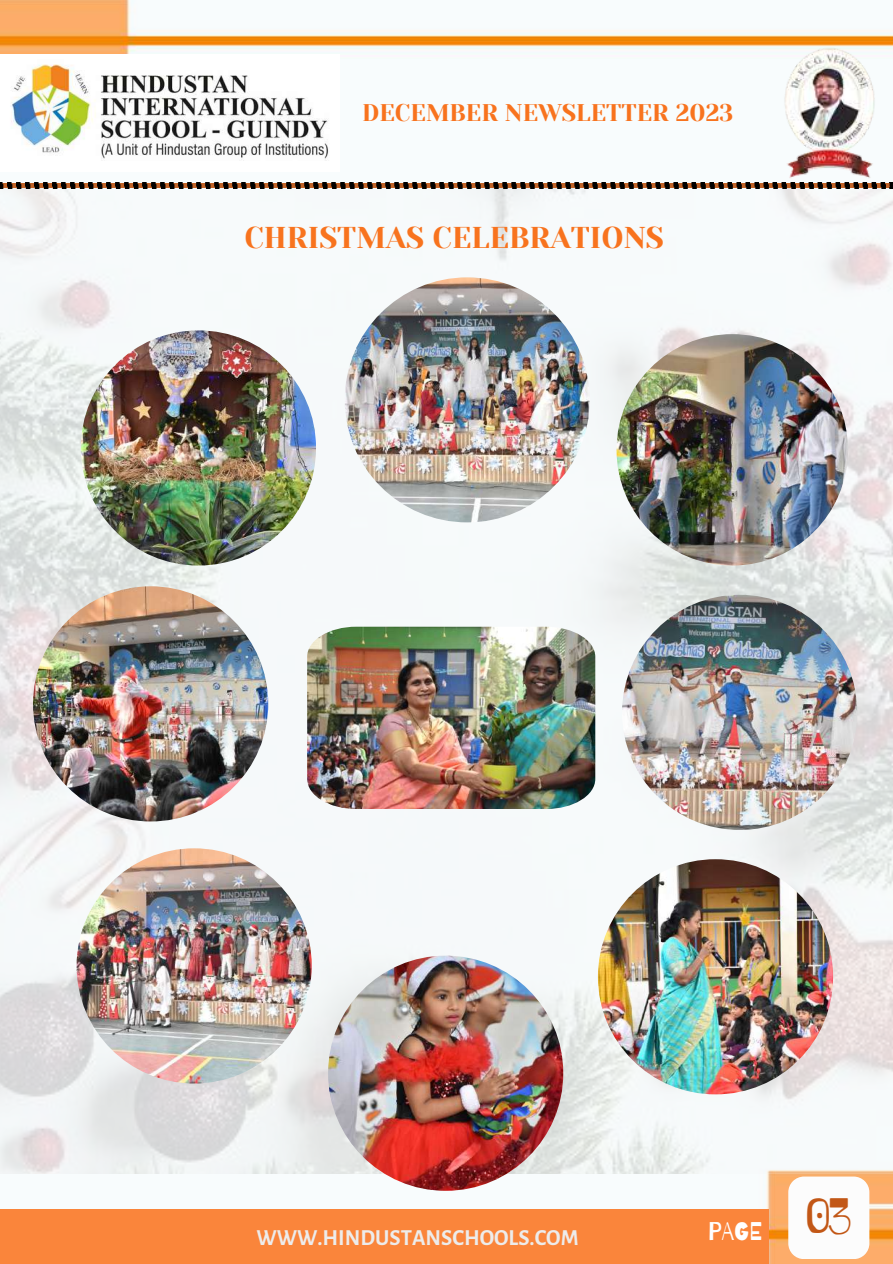
<style>
.page{position:relative;width:893px;height:1264px;background:#fff}
.page>*{position:absolute;margin:0;border:0;box-sizing:border-box;transform-origin:0 0}
.t1{font:49.5px "Barrio";color:#c25716}
.t2{font:30px "Yeseva One";color:#f8731e}
.t3{font:25.5px "Barrio";color:#fff}
.t4{font:24px "Yeseva One";color:#f8731e}
.t5{font:700 22.5px "Alegreya Sans SC";color:#edeceb}
</style>
<div class="page">
<img style="left:0;top:0;width:892px;height:1263px">
<img style="left:0;top:189px;width:892px;height:984px">
<img style="left:345px;top:277px;width:244px;height:245px;border-radius:50%">
<img style="left:616px;top:334px;width:231px;height:231px;border-radius:50%">
<img style="left:622px;top:595px;width:235px;height:235px;border-radius:50%">
<img style="left:307px;top:626px;width:288px;height:183px">
<svg style="left:0;top:182px;width:892px;height:7px;background:#624431"></svg>
<div style="left:0;top:1208px;width:768px;height:55px;background:#fa853b"></div>
<svg style="left:788px;top:1176px;width:81px;height:83px"></svg>
<img style="left:764px;top:40px;width:128px;height:147px">
<img style="left:0;top:55px;width:340px;height:117px">
<img style="left:81px;top:330px;width:235px;height:235px;border-radius:50%">
<img style="left:33px;top:586px;width:235px;height:235px;border-radius:50%">
<img style="left:598px;top:859px;width:235px;height:235px;border-radius:50%">
<img style="left:328px;top:955px;width:235px;height:235px;border-radius:50%">
<img style="left:77px;top:848px;width:235px;height:235px;border-radius:50%">
<p class="t4" style="left:362px;top:99px;width:373px">DECEMBER NEWSLETTER 2023</p>
<h2 class="t2" style="left:244px;top:220px;width:421px">CHRISTMAS CELEBRATIONS</h2>
<p class="t5" style="left:256px;top:1226px;width:324px">WWW.HINDUSTANSCHOOLS.COM</p>
<p class="t3" style="left:708px;top:1217px;width:56px">PAGE</p>
<h1 class="t1" style="left:805px;top:1189px;width:48px">03</h1>
</div>
